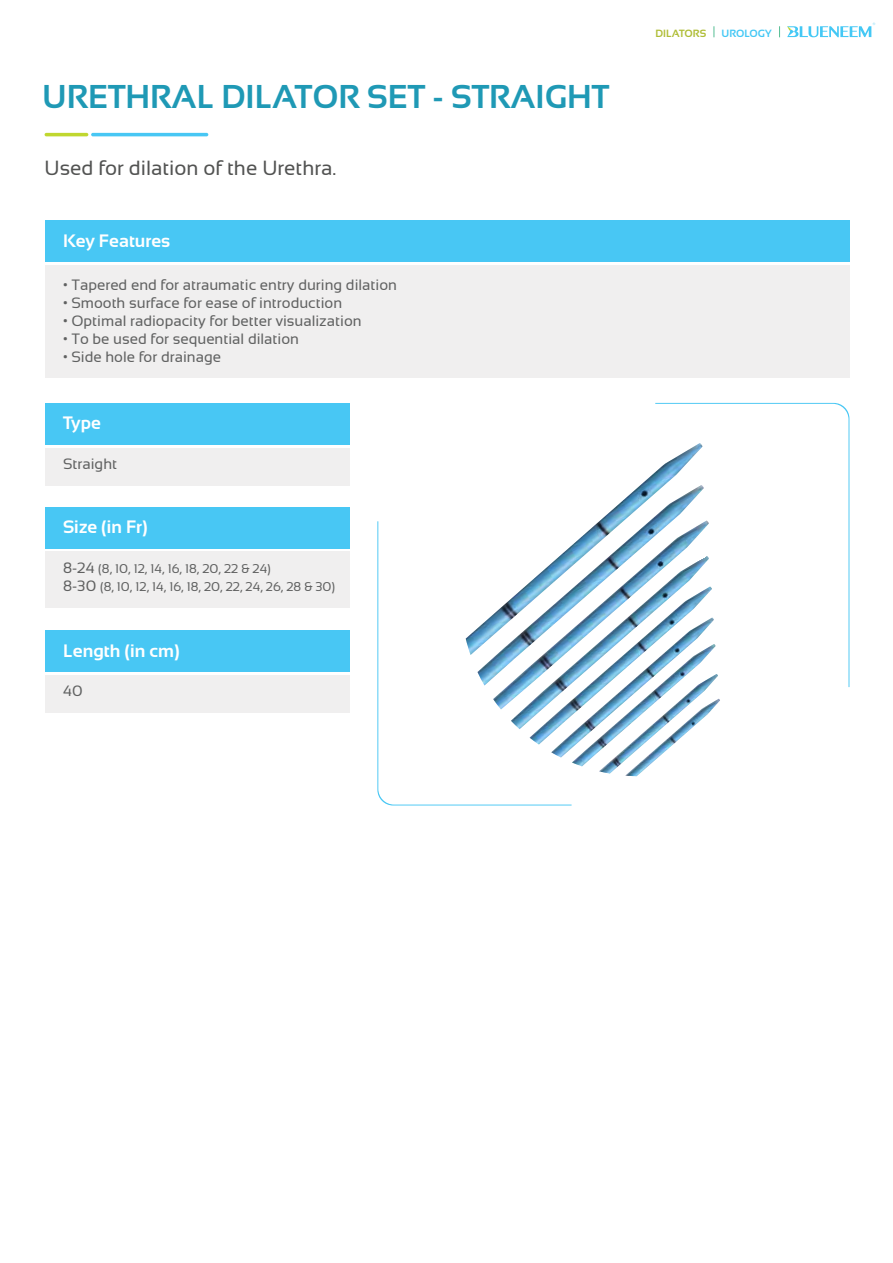
<style>
.page{position:relative;width:893px;height:1263px;background:#fff}
.page>*{position:absolute;margin:0;border:0;box-sizing:border-box;transform-origin:0 0}
.t1{font:700 33px "Sansation";color:#1f99b5}
.t2{font:20.55px "Sansation";color:#525352}
.t3{font:700 18px "Sansation";color:#fff}
.t4{font:15px "Sansation";color:#606161}
.t5{font:12.75px/18px "Sansation";color:#606161}
.t6{font:700 10.5px "Sansation";color:#afbd36}
.t7{font:700 10.5px "Sansation";color:#44c8f5}
.s1{font-size:15px}
</style>
<div class="page">
<svg style="left:787px;top:23px;width:88px;height:14px"></svg>
<svg style="left:655px;top:403px;width:194px;height:284px"></svg>
<svg style="left:377px;top:521px;width:195px;height:284px"></svg>
<svg style="left:457px;top:412px;width:368px;height:367px"></svg>
<img style="left:466px;top:443px;width:236px;height:212px">
<img style="left:477px;top:485px;width:227px;height:200px">
<img style="left:493px;top:521px;width:216px;height:188px">
<img style="left:511px;top:556px;width:198px;height:173px">
<img style="left:530px;top:587px;width:182px;height:157px">
<img style="left:551px;top:617px;width:163px;height:140px">
<img style="left:572px;top:644px;width:144px;height:122px">
<img style="left:599px;top:674px;width:119px;height:99px">
<img style="left:625px;top:699px;width:95px;height:77px">
<div style="left:45px;top:220px;width:804px;height:42px;background:#48c7f4"></div>
<div style="left:45px;top:265px;width:804px;height:112px;background:#f0efef"></div>
<div style="left:45px;top:403px;width:304px;height:41px;background:#48c7f4"></div>
<div style="left:45px;top:448px;width:304px;height:37px;background:#f0efef"></div>
<div style="left:45px;top:507px;width:304px;height:41px;background:#48c7f4"></div>
<div style="left:45px;top:552px;width:304px;height:56px;background:#f0efef"></div>
<div style="left:45px;top:630px;width:304px;height:42px;background:#48c7f4"></div>
<div style="left:45px;top:675px;width:304px;height:38px;background:#f0efef"></div>
<hr style="left:91px;top:133px;width:117px;height:3px;background:#48c7f4;border-radius:2px">
<hr style="left:45px;top:133px;width:43px;height:3px;background:#c0d72f;border-radius:2px">
<h1 class="t1" style="left:42px;top:78px;width:569px">URETHRAL DILATOR SET - STRAIGHT</h1>
<h2 class="t2" style="left:45px;top:156px;width:293px">Used for dilation of the Urethra.</h2>
<p class="t3" style="left:63px;top:230px;width:109px">Key Features</p>
<p class="t4" style="left:63px;top:276px;width:335px">• Tapered end for atraumatic entry during dilation</p>
<p class="t4" style="left:63px;top:294px;width:281px">• Smooth surface for ease of introduction</p>
<p class="t4" style="left:63px;top:312px;width:300px">• Optimal radiopacity for better visualization</p>
<p class="t4" style="left:63px;top:330px;width:238px">• To be used for sequential dilation</p>
<p class="t4" style="left:63px;top:348px;width:159px">• Side hole for drainage</p>
<p class="t3" style="left:63px;top:413px;width:39px">Type</p>
<p class="t4" style="left:63px;top:455px;width:56px">Straight</p>
<p class="t3" style="left:63px;top:517px;width:86px">Size (in Fr)</p>
<p class="t5" style="left:63px;top:559px;width:274px"><span class="s1">8-24</span> (8, 10, 12, 14, 16, 18, 20, 22 &amp; 24)<br><span class="s1">8-30</span> (8, 10, 12, 14, 16, 18, 20, 22, 24, 26, 28 &amp; 30)</p>
<p class="t3" style="left:63px;top:640px;width:118px">Length (in cm)</p>
<p class="t4" style="left:63px;top:682px;width:21px">40</p>
<p class="t6" style="left:656px;top:28px;width:52px">DILATORS</p>
<p class="t7" style="left:722px;top:28px;width:51px">UROLOGY</p>
</div>
